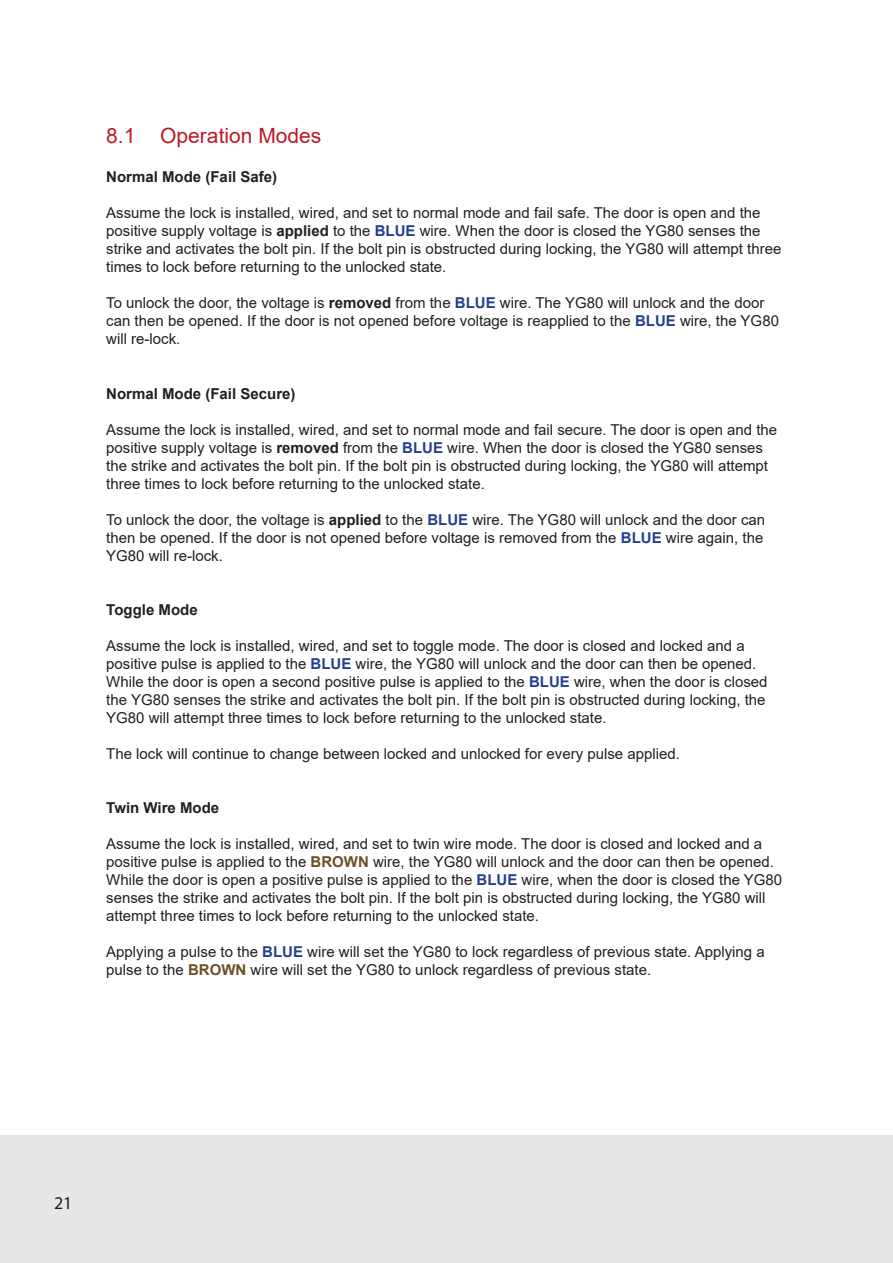
<style>
.page{position:relative;width:893px;height:1263px;background:#fff}
.page>*{position:absolute;margin:0;border:0;box-sizing:border-box;transform-origin:0 0}
.t1{font:21px "Arial";color:#bc1a28}
.t2{font:18px "Myriad Pro";color:#231f20}
.t3{font:15px/18px "Arial";color:#231f20}
.t4{font:700 15px "Arial";color:#231f20}
.s1{font-weight:700}
.s2{font-weight:700;color:#253f8e}
.s3{font-weight:700;color:#6a5126}
</style>
<div class="page">
<div style="left:0;top:1135px;width:893px;height:128px;background:#e6e7e9"></div>
<h1 class="t1" style="left:106px;top:121px;width:217px">8.1 Operation Modes</h1>
<p class="t4" style="left:106px;top:167px;width:172px">Normal Mode (Fail Safe)</p>
<p class="t3" style="left:106px;top:204px;width:677px">Assume the lock is installed, wired, and set to normal mode and fail safe. The door is open and the positive supply voltage is <span class="s1">applied</span> to the <span class="s2">BLUE</span> wire. When the door is closed the YG80 senses the strike and activates the bolt pin. If the bolt pin is obstructed during locking, the YG80 will attempt three times to lock before returning to the unlocked state.</p>
<p class="t3" style="left:106px;top:294px;width:674px">To unlock the door, the voltage is <span class="s1">removed</span> from the <span class="s2">BLUE</span> wire. The YG80 will unlock and the door can then be opened. If the door is not opened before voltage is reapplied to the <span class="s2">BLUE</span> wire, the YG80 will re-lock.</p>
<p class="t4" style="left:106px;top:383px;width:191px">Normal Mode (Fail Secure)</p>
<p class="t3" style="left:106px;top:420px;width:672px">Assume the lock is installed, wired, and set to normal mode and fail secure. The door is open and the positive supply voltage is <span class="s1">removed</span> from the <span class="s2">BLUE</span> wire. When the door is closed the YG80 senses the strike and activates the bolt pin. If the bolt pin is obstructed during locking, the YG80 will attempt three times to lock before returning to the unlocked state.</p>
<p class="t3" style="left:106px;top:510px;width:660px">To unlock the door, the voltage is <span class="s1">applied</span> to the <span class="s2">BLUE</span> wire. The YG80 will unlock and the door can then be opened. If the door is not opened before voltage is removed from the <span class="s2">BLUE</span> wire again, the<br>YG80 will re-lock.</p>
<p class="t4" style="left:106px;top:599px;width:93px">Toggle Mode</p>
<p class="t3" style="left:106px;top:636px;width:663px">Assume the lock is installed, wired, and set to toggle mode. The door is closed and locked and a positive pulse is applied to the <span class="s2">BLUE</span> wire, the YG80 will unlock and the door can then be opened.<br>While the door is open a second positive pulse is applied to the <span class="s2">BLUE</span> wire, when the door is closed the YG80 senses the strike and activates the bolt pin. If the bolt pin is obstructed during locking, the YG80 will attempt three times to lock before returning to the unlocked state.</p>
<p class="t3" style="left:106px;top:744px;width:575px">The lock will continue to change between locked and unlocked for every pulse applied.</p>
<p class="t4" style="left:106px;top:797px;width:114px">Twin Wire Mode</p>
<p class="t3" style="left:106px;top:834px;width:677px">Assume the lock is installed, wired, and set to twin wire mode. The door is closed and locked and a positive pulse is applied to the <span class="s3">BROWN</span> wire, the YG80 will unlock and the door can then be opened.<br>While the door is open a positive pulse is applied to the <span class="s2">BLUE</span> wire, when the door is closed the YG80 senses the strike and activates the bolt pin. If the bolt pin is obstructed during locking, the YG80 will attempt three times to lock before returning to the unlocked state.</p>
<p class="t3" style="left:106px;top:942px;width:660px">Applying a pulse to the <span class="s2">BLUE</span> wire will set the YG80 to lock regardless of previous state. Applying a pulse to the <span class="s3">BROWN</span> wire will set the YG80 to unlock regardless of previous state.</p>
<p class="t2" style="left:54px;top:1192px;width:20px">21</p>
</div>
